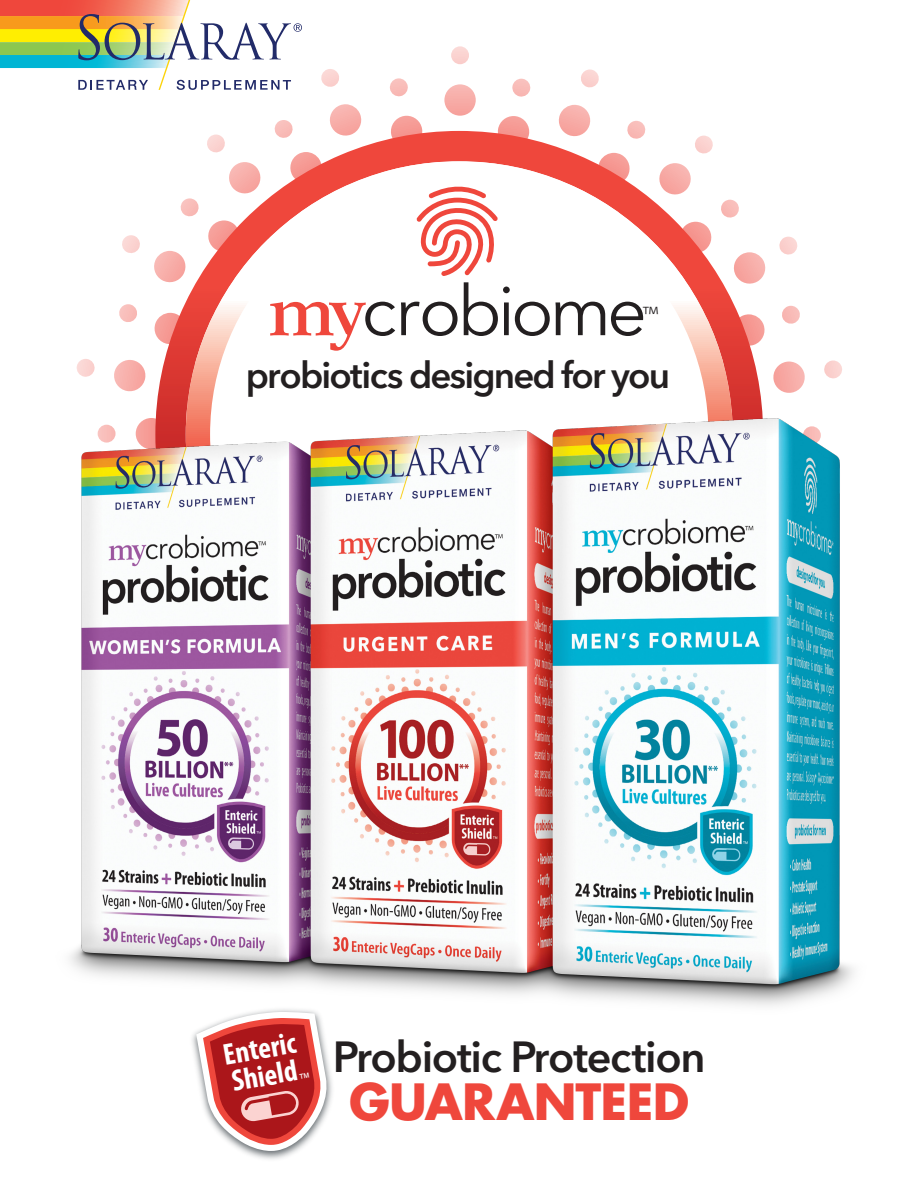
<style>
.page{position:relative;width:920px;height:1188px;background:#fff}
.page>*{position:absolute;margin:0;border:0;box-sizing:border-box;transform-origin:0 0}
.t1{font:69.9px "Avenir Next LT Pro";letter-spacing:-.06em;color:#231f20}
.t2{font:700 48.6px "Futura";letter-spacing:-.015em;color:#ef473c}
.t3{font:600 43.2px "Avenir Next LT Pro";letter-spacing:-.03em;color:#231f20}
.t4{font:600 36.75px "Avenir Next LT Pro";letter-spacing:-.05em;color:#231f20}
.t5{font:700 condensed 30.45px/27.3px "Myriad Pro";color:#fff}
.t6{font:300 27px "Myriad Pro";color:#231f20}
.s1{font-family:"New Aster";font-weight:600;color:#ef473c}
</style>
<div class="page">
<svg style="left:444px;top:84px;width:31px;height:32px"></svg>
<div style="left:451px;top:46px;width:18px;height:18px;background:#fbd3d1;border-radius:9px"></div>
<svg style="left:497px;top:116px;width:33px;height:15px"></svg>
<svg style="left:512px;top:79px;width:18px;height:18px"></svg>
<svg style="left:627px;top:121px;width:19px;height:10px"></svg>
<svg style="left:762px;top:322px;width:3px;height:16px"></svg>
<svg style="left:782px;top:306px;width:18px;height:18px"></svg>
<svg style="left:119px;top:304px;width:18px;height:18px"></svg>
<svg style="left:274px;top:120px;width:19px;height:11px"></svg>
<svg style="left:391px;top:116px;width:32px;height:15px"></svg>
<svg style="left:390px;top:78px;width:18px;height:19px"></svg>
<svg style="left:773px;top:362px;width:32px;height:21px"></svg>
<svg style="left:581px;top:69px;width:18px;height:19px"></svg>
<svg style="left:779px;top:237px;width:19px;height:18px"></svg>
<svg style="left:824px;top:360px;width:18px;height:19px"></svg>
<svg style="left:76px;top:359px;width:19px;height:18px"></svg>
<svg style="left:122px;top:235px;width:18px;height:18px"></svg>
<svg style="left:321px;top:69px;width:18px;height:18px"></svg>
<svg style="left:558px;top:105px;width:33px;height:26px"></svg>
<svg style="left:762px;top:259px;width:4px;height:18px"></svg>
<svg style="left:114px;top:360px;width:32px;height:23px"></svg>
<svg style="left:330px;top:104px;width:32px;height:27px"></svg>
<svg style="left:155px;top:131px;width:607px;height:252px"></svg>
<svg style="left:186px;top:161px;width:546px;height:222px"></svg>
<svg style="left:416px;top:184px;width:81px;height:92px"></svg>
<svg style="left:0;top:0;width:302px;height:90px"></svg>
<img style="left:70px;top:383px;width:784px;height:623px">
<img style="left:186px;top:1005px;width:151px;height:155px">
<svg style="left:196px;top:1012px;width:131px;height:139px"></svg>
<h1 class="t1" style="left:269px;top:269px;width:379px"><span class="s1">my</span>crobiome</h1>
<p class="t4" style="left:246px;top:353px;width:425px">probiotics designed for you</p>
<p class="t6" style="left:642px;top:302px;width:18px">™</p>
<p class="t5" style="left:221px;top:1042px;width:75px;rotate:-10deg">Enteric<br>Shield</p>
<p class="t3" style="left:333px;top:1031px;width:374px">Probiotic Protection</p>
<h2 class="t2" style="left:349px;top:1069px;width:342px">GUARANTEED</h2>
</div>
